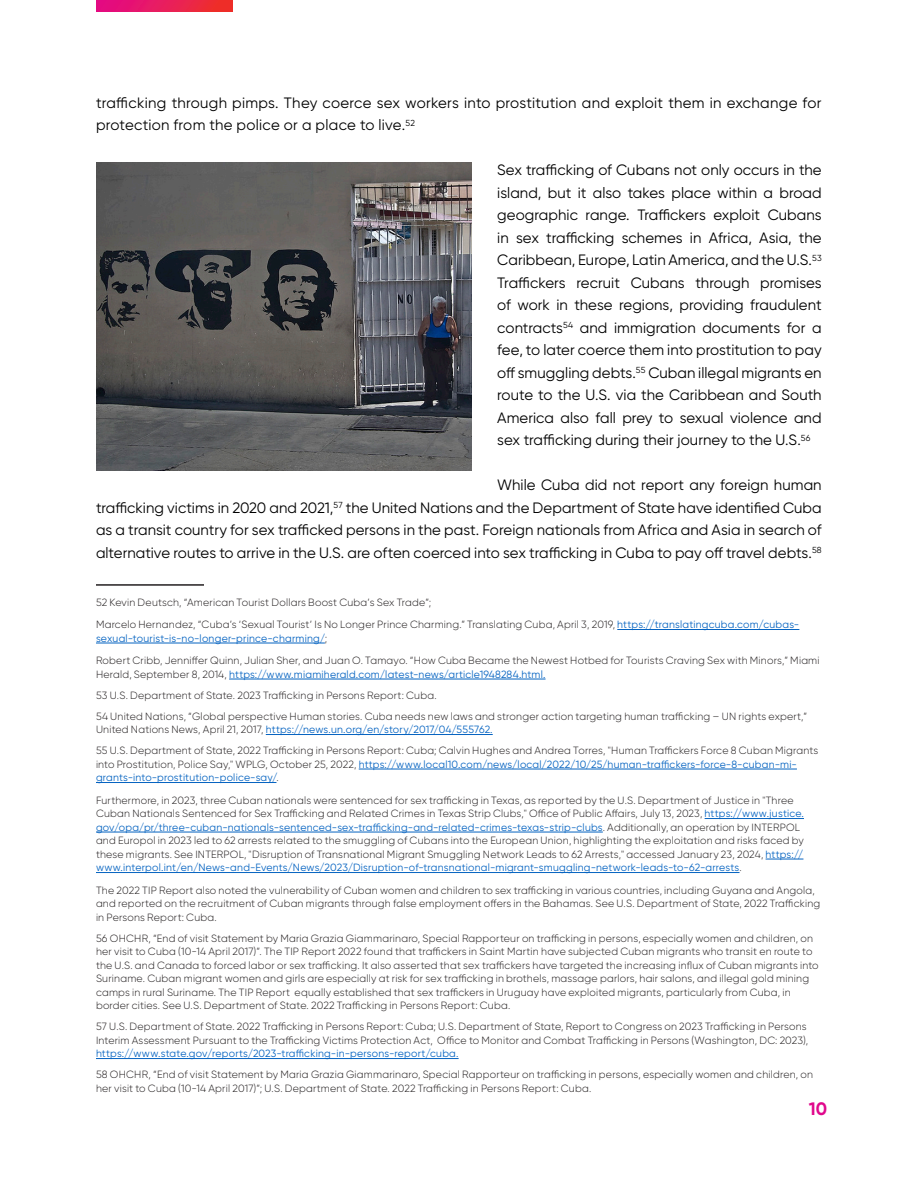
<style>
.page{position:relative;width:918px;height:1188px;background:#fff}
.page>*{position:absolute;margin:0;border:0;box-sizing:border-box;transform-origin:0 0}
.t1{font:700 18px "Gilroy";color:#e0088c}
.t2{font:15px/22.5px "Gilroy";letter-spacing:.005em;color:#000;text-align:justify}
.Footnotes_new{font:300 10.5px/13.5px "Gilroy";letter-spacing:.02em;color:#231f20}
.s1{font-weight:400;color:#0563c1}
</style>
<div class="page">
<svg style="left:96px;top:0;width:137px;height:12px;background:#e81d57"></svg>
<hr style="left:96px;top:584px;width:108px;height:2px;background:#231f20">
<hr style="left:617px;top:629px;width:182px;height:1px;background:#0563c1">
<hr style="left:96px;top:643px;width:229px;height:1px;background:#0563c1">
<hr style="left:229px;top:679px;width:317px;height:1px;background:#0563c1">
<hr style="left:266px;top:734px;width:227px;height:1px;background:#0563c1">
<hr style="left:359px;top:769px;width:438px;height:1px;background:#0563c1">
<hr style="left:96px;top:782px;width:180px;height:1px;background:#0563c1">
<hr style="left:705px;top:818px;width:99px;height:1px;background:#0563c1">
<hr style="left:96px;top:832px;width:507px;height:1px;background:#0563c1">
<hr style="left:766px;top:859px;width:37px;height:1px;background:#0563c1">
<hr style="left:96px;top:872px;width:644px;height:1px;background:#0563c1">
<hr style="left:96px;top:1058px;width:363px;height:1px;background:#0563c1">
<img style="left:96px;top:163px;width:376px;height:307px">
<p class="t2" style="left:96px;top:91px;width:727px">trafficking through pimps. They coerce sex workers into prostitution and exploit them in exchange for protection from the police or a place to live.<sup>52</sup></p>
<p class="t2" style="left:497px;top:159px;width:326px">Sex trafficking of Cubans not only occurs in the island, but it also takes place within a broad geographic range. Traffickers exploit Cubans in sex trafficking schemes in Africa, Asia, the Caribbean, Europe, Latin America, and the U.S.<sup>53<br></sup>Traffickers recruit Cubans through promises of work in these regions, providing fraudulent contracts<sup>54</sup> and immigration documents for a fee, to later coerce them into prostitution to pay off smuggling debts.<sup>55</sup> Cuban illegal migrants en route to the U.S. via the Caribbean and South America also fall prey to sexual violence and sex trafficking during their journey to the U.S.<sup>56</sup></p>
<p class="t2" style="left:96px;top:474px;width:727px;text-indent:401px">While Cuba did not report any foreign human trafficking victims in 2020 and 2021,<sup>57</sup> the United Nations and the Department of State have identified Cuba as a transit country for sex trafficked persons in the past. Foreign nationals from Africa and Asia in search of alternative routes to arrive in the U.S. are often coerced into sex trafficking in Cuba to pay off travel debts.<sup>58</sup></p>
<p class="Footnotes_new" style="left:96px;top:595px;width:337px">52 Kevin Deutsch, “American Tourist Dollars Boost Cuba’s Sex Trade”;</p>
<p class="Footnotes_new" style="left:96px;top:618px;width:705px">Marcelo Hernandez, “Cuba’s ‘Sexual Tourist’ Is No Longer Prince Charming.” Translating Cuba, April 3, 2019, <span class="s1">https://translatingcuba.com/cubas&shy;sexual-tourist-is-no-longer-prince-charming/</span>;</p>
<p class="Footnotes_new" style="left:96px;top:654px;width:725px">Robert Cribb, Jenniffer Quinn, Julian Sher, and Juan O. Tamayo. “How Cuba Became the Newest Hotbed for Tourists Craving Sex with Minors,” Miami<br>Herald, September 8, 2014, <span class="s1">https://www.miamiherald.com/latest-news/article1948284.html.</span></p>
<p class="Footnotes_new" style="left:96px;top:688px;width:342px">53 U.S. Department of State. 2023 Trafficking in Persons Report: Cuba.</p>
<p class="Footnotes_new" style="left:96px;top:709px;width:713px">54 United Nations, “Global perspective Human stories. Cuba needs new laws and stronger action targeting human trafficking – UN rights expert,”<br>United Nations News, April 21, 2017, <span class="s1">https://news.un.org/en/story/2017/04/555762.</span></p>
<p class="Footnotes_new" style="left:96px;top:744px;width:724px">55 U.S. Department of State, 2022 Trafficking in Persons Report: Cuba; Calvin Hughes and Andrea Torres, "Human Traffickers Force 8 Cuban Migrants into Prostitution, Police Say," WPLG, October 25, 2022, <span class="s1">https://www.local10.com/news/local/2022/10/25/human-traffickers-force-8-cuban-mi&shy;grants-into-prostitution-police-say/</span>.</p>
<p class="Footnotes_new" style="left:96px;top:793px;width:709px">Furthermore, in 2023, three Cuban nationals were sentenced for sex trafficking in Texas, as reported by the U.S. Department of Justice in "Three Cuban Nationals Sentenced for Sex Trafficking and Related Crimes in Texas Strip Clubs," Office of Public Affairs, July 13, 2023, <span class="s1">https://www.justice. gov/opa/pr/three-cuban-nationals-sentenced-sex-trafficking-and-related-crimes-texas-strip-clubs</span>. Additionally, an operation by INTERPOL and Europol in 2023 led to 62 arrests related to the smuggling of Cubans into the European Union, highlighting the exploitation and risks faced by these migrants. See INTERPOL, "Disruption of Transnational Migrant Smuggling Network Leads to 62 Arrests," accessed January 23, 2024, <span class="s1">https:// www.interpol.int/en/News-and-Events/News/2023/Disruption-of-transnational-migrant-smuggling-network-leads-to-62-arrests</span>.</p>
<p class="Footnotes_new" style="left:96px;top:883px;width:726px">The 2022 TIP Report also noted the vulnerability of Cuban women and children to sex trafficking in various countries, including Guyana and Angola, and reported on the recruitment of Cuban migrants through false employment offers in the Bahamas. See U.S. Department of State, 2022 Trafficking in Persons Report: Cuba.</p>
<p class="Footnotes_new" style="left:96px;top:931px;width:724px">56 OHCHR, “End of visit Statement by Maria Grazia Giammarinaro, Special Rapporteur on trafficking in persons, especially women and children, on her visit to Cuba (10-14 April 2017)”. The TIP Report 2022 found that traffickers in Saint Martin have subjected Cuban migrants who transit en route to the U.S. and Canada to forced labor or sex trafficking. It also asserted that sex traffickers have targeted the increasing influx of Cuban migrants into Suriname. Cuban migrant women and girls are especially at risk for sex trafficking in brothels, massage parlors, hair salons, and illegal gold mining camps in rural Suriname. The TIP Report equally established that sex traffickers in Uruguay have exploited migrants, particularly from Cuba, in border cities. See U.S. Department of State. 2022 Trafficking in Persons Report: Cuba.</p>
<p class="Footnotes_new" style="left:96px;top:1020px;width:714px">57 U.S. Department of State. 2022 Trafficking in Persons Report: Cuba; U.S. Department of State, Report to Congress on 2023 Trafficking in Persons<br>Interim Assessment Pursuant to the Trafficking Victims Protection Act, Office to Monitor and Combat Trafficking in Persons (Washington, DC: 2023), <span class="s1">https://www.state.gov/reports/2023-trafficking-in-persons-report/cuba.</span></p>
<p class="Footnotes_new" style="left:96px;top:1068px;width:719px">58 OHCHR, “End of visit Statement by Maria Grazia Giammarinaro, Special Rapporteur on trafficking in persons, especially women and children, on her visit to Cuba (10-14 April 2017)”; U.S. Department of State. 2022 Trafficking in Persons Report: Cuba.</p>
<h1 class="t1" style="left:809px;top:1098px;width:20px">10</h1>
</div>
